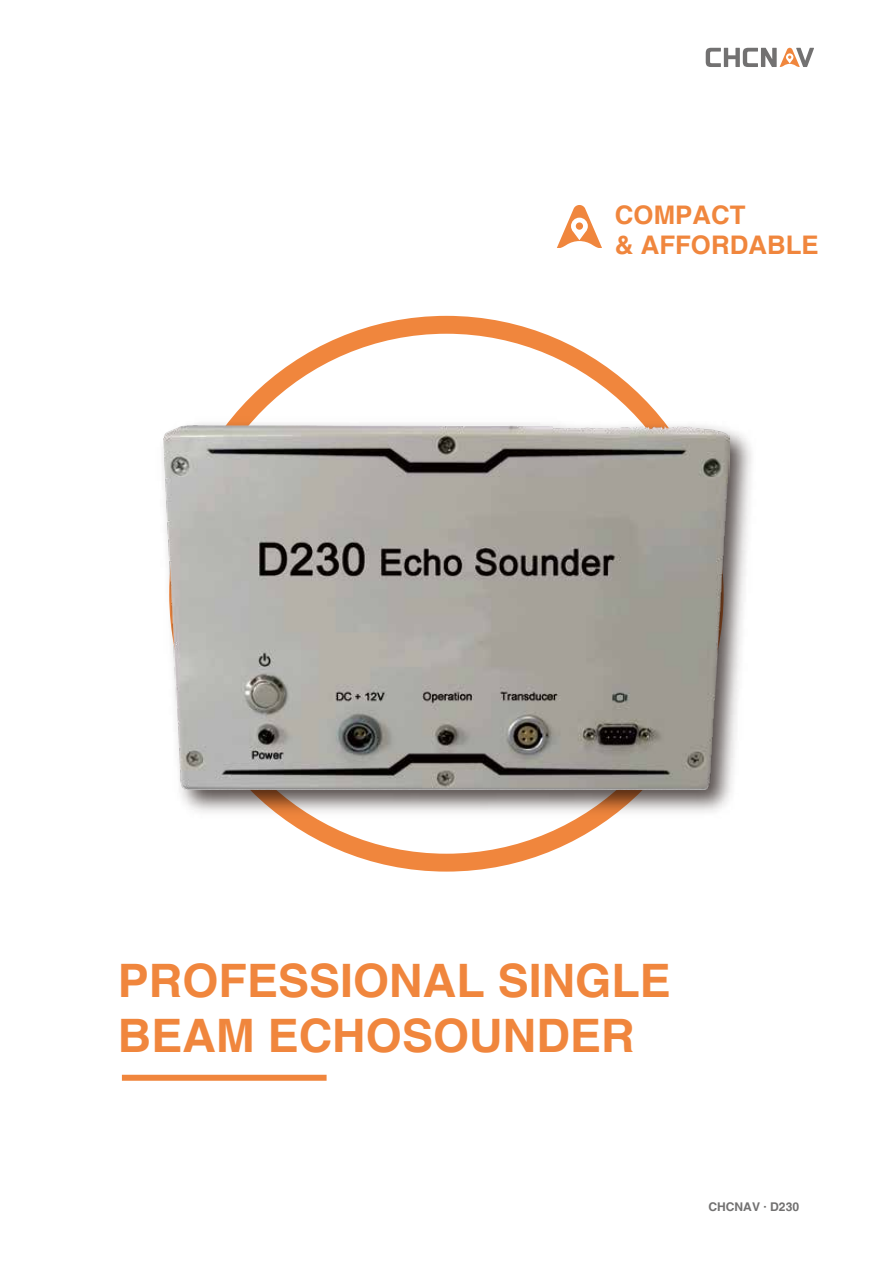
<style>
.page{position:relative;width:893px;height:1263px;background:#fff}
.page>*{position:absolute;margin:0;border:0;box-sizing:border-box;transform-origin:0 0}
.t1{font:700 46.2px/55.3px "Helvetica";color:#f0863d}
.t2{font:700 25.65px/30.8px "Helvetica";color:#f0863d}
.t3{font:700 12px "Helvetica";color:#727171}
</style>
<div class="page">
<svg style="left:706px;top:48px;width:108px;height:19px"></svg>
<svg style="left:557px;top:205px;width:45px;height:43px"></svg>
<div style="left:576px;top:222px;width:7px;height:8px;background:#f0863d;border-radius:50%"></div>
<svg style="left:236px;top:316px;width:421px;height:555px"></svg>
<div style="left:122px;top:1075px;width:205px;height:6px;background:#f0863d"></div>
<img style="left:162px;top:413px;width:590px;height:410px">
<img style="left:163px;top:425px;width:566px;height:364px">
<p class="t2" style="left:615px;top:200px;width:205px">COMPACT<br>&amp; AFFORDABLE</p>
<p class="t1" style="left:118px;top:955px;width:555px">PROFESSIONAL SINGLE<br>BEAM ECHOSOUNDER</p>
<p class="t3" style="left:708px;top:1199px;width:92px">CHCNAV · D230</p>
</div>
